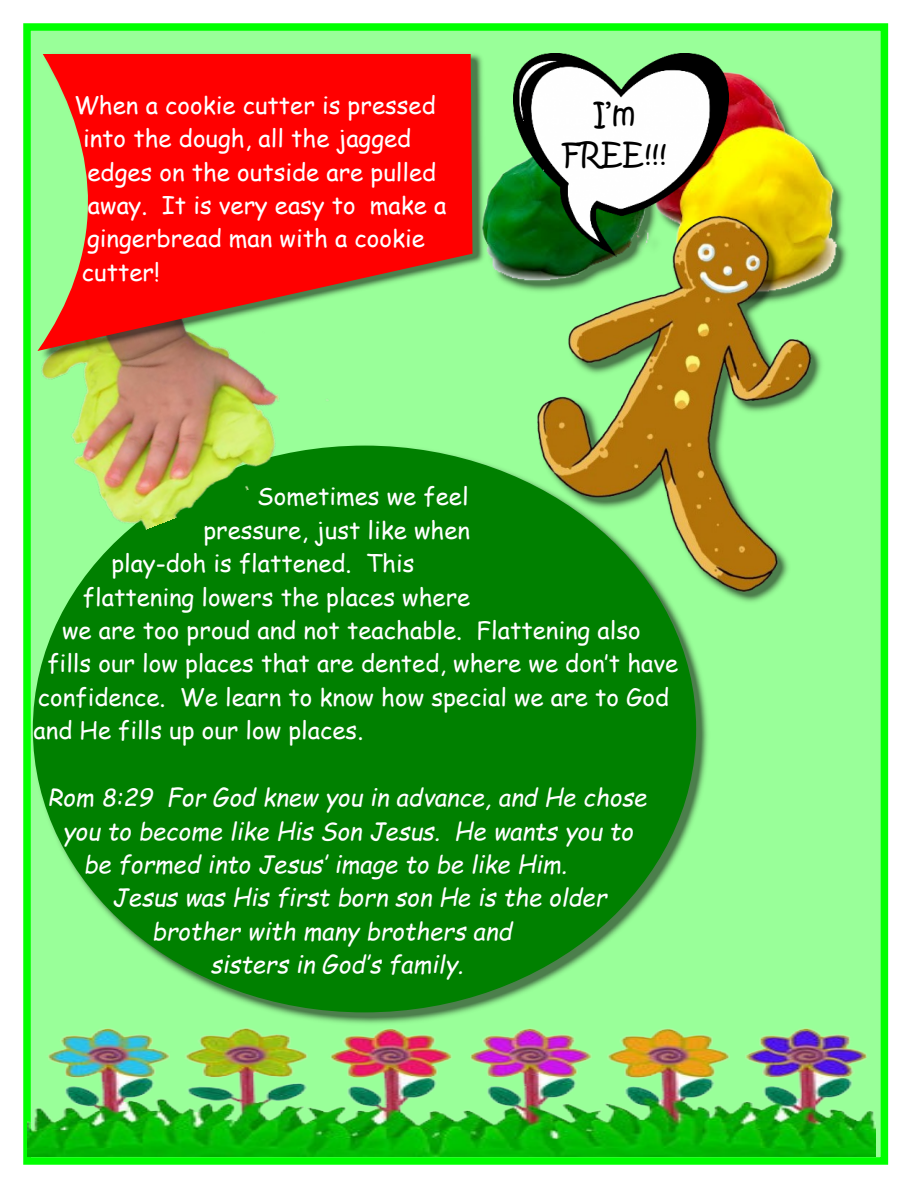
<style>
.page{position:relative;width:918px;height:1188px;background:#fff}
.page>*{position:absolute;margin:0;border:0;box-sizing:border-box;transform-origin:0 0}
.t1{font:30px/40.8px "Kristen ITC";color:#000;text-align:center}
.t2{font:24px/33.5px "Comic Sans MS";color:#fff}
.t3{font:italic 24px "Comic Sans MS";color:#fff}
</style>
<div class="page">
<div style="left:23px;top:23px;width:865px;height:1142px;background:#9f9;border:8px solid #0f0"></div>
<img style="left:431px;top:31px;width:458px;height:316px">
<img style="left:434px;top:34px;width:450px;height:298px">
<img style="left:27px;top:978px;width:849px;height:179px">
<img style="left:31px;top:445px;width:681px;height:582px">
<div style="left:33px;top:446px;width:663px;height:566px;background:#008000;border-radius:50%"></div>
<img style="left:23px;top:255px;width:342px;height:299px">
<img style="left:36px;top:51px;width:451px;height:312px">
<svg style="left:37px;top:54px;width:435px;height:297px;fill:#f00"></svg>
<img style="left:482px;top:210px;width:400px;height:400px">
<img style="left:513px;top:53px;width:216px;height:203px">
<p class="t2" style="left:82px;top:91px;width:366px;text-indent:-8px">When a cookie cutter is pressed into the dough, all the jagged edges on the outside are pulled away. It is very easy to make a gingerbread man with a cookie cutter!</p>
<p class="t1" style="left:563px;top:94px;width:105px">I’m<br>FREE!!!</p>
<p class="t2" style="left:257px;top:482px;width:213px">Sometimes we feel</p>
<p class="t2" style="left:203px;top:516px;width:268px">pressure, just like when</p>
<p class="t2" style="left:111px;top:549px;width:305px">play-doh is flattened. This</p>
<p class="t2" style="left:83px;top:583px;width:389px">flattening lowers the places where</p>
<p class="t2" style="left:62px;top:616px;width:580px">we are too proud and not teachable. Flattening also</p>
<p class="t2" style="left:47px;top:649px;width:632px">fills our low places that are dented, where we don’t have</p>
<p class="t2" style="left:38px;top:683px;width:633px">confidence. We learn to know how special we are to God</p>
<p class="t2" style="left:34px;top:716px;width:331px">and He fills up our low places.</p>
<p class="t3" style="left:48px;top:787px;width:601px">Rom 8:29 For God knew you in advance, and He chose</p>
<p class="t3" style="left:63px;top:820px;width:572px">you to become like His Son Jesus. He wants you to</p>
<p class="t3" style="left:84px;top:854px;width:485px">be formed into Jesus’ image to be like Him.</p>
<p class="t3" style="left:113px;top:887px;width:496px">Jesus was His first born son He is the older</p>
<p class="t3" style="left:152px;top:921px;width:362px">brother with many brothers and</p>
<p class="t3" style="left:211px;top:954px;width:254px">sisters in God’s family.</p>
</div>
